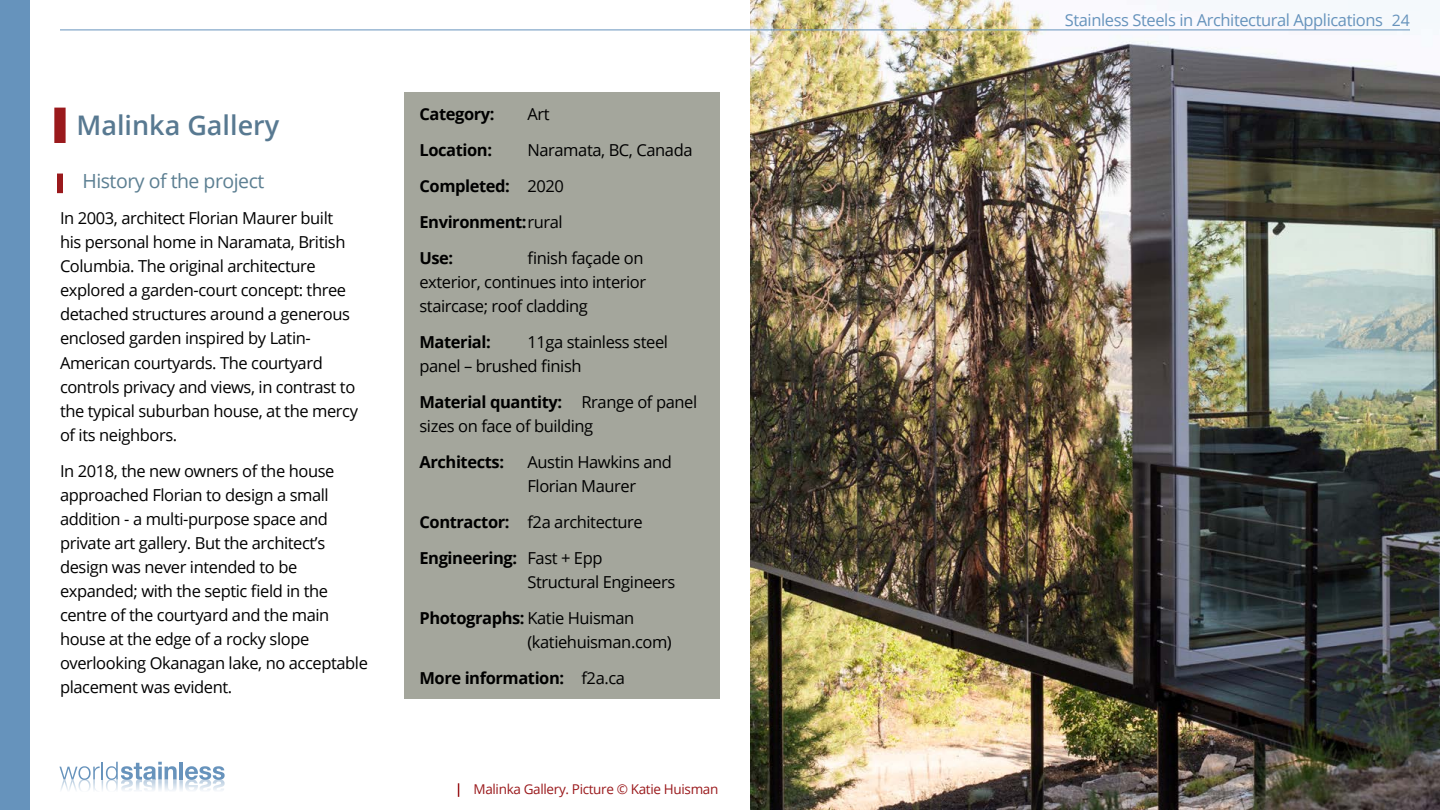
<style>
.page{position:relative;width:1440px;height:810px;background:#fff}
.page>*{position:absolute;margin:0;border:0;box-sizing:border-box;transform-origin:0 0}
.t1{font:600 27px "Open Sans";color:#587991}
.t2{font:19.5px "Open Sans";letter-spacing:-.025em;color:#5c7f92}
.t3{font:16.5px/24px "Open Sans";letter-spacing:-.025em;color:#000}
.t4{font:700 16.5px/36px "Open Sans";letter-spacing:-.025em;color:#000}
.t5{font:16.5px "Open Sans";letter-spacing:-.025em;color:#6693bc}
.t6{font:13.5px "Open Sans";letter-spacing:-.025em;color:#9a191c}
.s1{font-weight:700}
.s2{font-weight:400}
.s3{font-size:15.9px}
</style>
<div class="page">
<div style="left:0;top:0;width:30px;height:810px;background:#6693bc"></div>
<div style="left:54px;top:108px;width:12px;height:35px;background:#9a191c"></div>
<div style="left:57px;top:174px;width:6px;height:19px;background:#9a191c"></div>
<svg style="left:458px;top:783px;width:1px;height:14px"></svg>
<img style="left:750px;top:0;width:690px;height:810px">
<div style="left:404px;top:92px;width:316px;height:607px;background:#a4a69c"></div>
<hr style="left:60px;top:30px;width:1350px;height:1px;background:#6693bc">
<svg style="left:59px;top:762px;width:166px;height:29px"></svg>
<h1 class="t1" style="left:76px;top:107px;width:204px">Malinka Gallery</h1>
<p class="t2" style="left:82px;top:168px;width:183px">History of the project</p>
<p class="t3" style="left:60px;top:206px;width:300px">In 2003, architect Florian Maurer built his personal home in Naramata, British Columbia. The original architecture explored a garden-court concept: three detached structures around a generous enclosed garden inspired by Latin-American courtyards. The courtyard controls privacy and views, in contrast to the typical suburban house, at the mercy of its neighbors.</p>
<p class="t3" style="left:60px;top:458px;width:309px">In 2018, the new owners of the house approached Florian to design a small addition - a multi-purpose space and private art gallery. But the architect’s design was never intended to be expanded; with the septic field in the centre of the courtyard and the main house at the edge of a rocky slope overlooking Okanagan lake, no acceptable placement was evident.</p>
<p class="t4" style="left:419px;top:96px;width:77px">Category:</p>
<p class="t3" style="left:527px;top:102px;width:24px">Art</p>
<p class="t4" style="left:419px;top:132px;width:74px">Location:</p>
<p class="t3" style="left:419px;top:132px;width:275px;line-height:36px;text-indent:108px">Naramata, BC, Canada<br><span class="s1">Completed:</span> 2020<br><span class="s1">Environment:</span>rural<br><span class="s1">Use:</span></p>
<p class="t3" style="left:419px;top:246px;width:228px;text-indent:108px">finish façade on exterior, continues into interior staircase; roof cladding</p>
<p class="t4" style="left:419px;top:324px;width:73px">Material:</p>
<p class="t3" style="left:419px;top:330px;width:250px;text-indent:108px">11ga stainless steel panel – brushed finish</p>
<p class="t3" style="left:419px;top:390px;width:279px"><span class="s1">Material quantity:</span> Rrange of panel sizes on face of building</p>
<p class="t4" style="left:419px;top:444px;width:86px">Architects:</p>
<p class="t3" style="left:527px;top:450px;width:146px">Austin Hawkins and<br>Florian Maurer</p>
<p class="t4" style="left:419px;top:504px;width:225px">Contractor: <span class="s2">f2a architecture<br></span>Engineering: <span class="s2">Fast + Epp</span></p>
<p class="t3" style="left:419px;top:564px;width:257px;line-height:36px;text-indent:108px">Structural Engineers<br><span class="s1">Photographs:</span> Katie Huisman</p>
<p class="t3" style="left:419px;top:624px;width:254px;line-height:36px;text-indent:108px">(katiehuisman.com)<br><span class="s1">More information:</span> f2a.ca</p>
<p class="t6" style="left:474px;top:779px;width:246px">Malinka Gallery. Picture © Katie Huisman</p>
<p class="t5" style="left:1065px;top:8px;width:347px">Stainless Steels in Architectural Applications <span class="s3">24</span></p>
</div>
